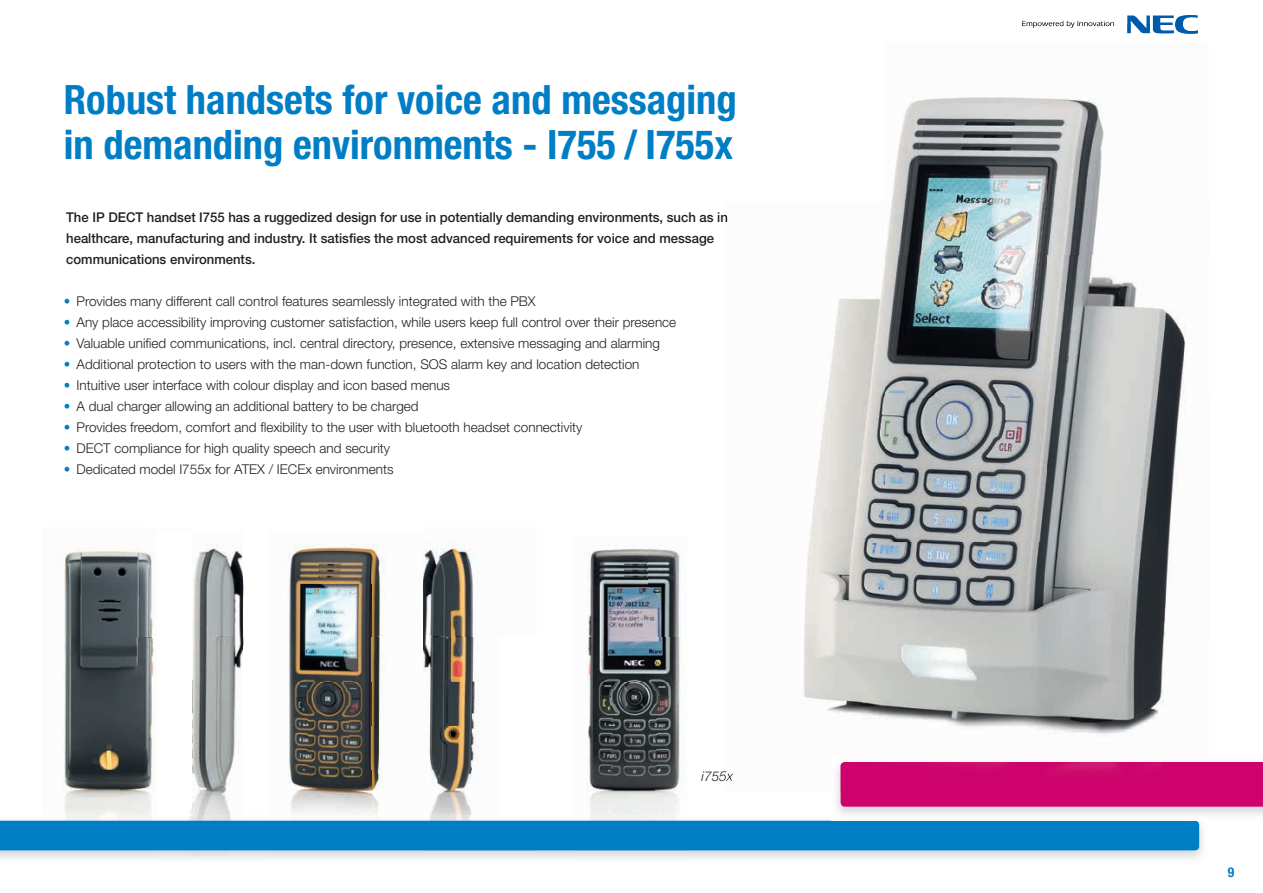
<style>
.page{position:relative;width:1263px;height:893px;background:#fff}
.page>*{position:absolute;margin:0;border:0;box-sizing:border-box;transform-origin:0 0}
.t1{font:700 condensed 40.5px/45px "Helvetica Neue LT Pro";color:#007ec5}
.t2{font:300 13.5px "Helvetica Neue LT Pro";color:#231f20}
.t3{font:500 13.5px/21px "Helvetica Neue LT Pro";color:#231f20}
.t4{font:italic 300 13.5px "Helvetica Neue LT Pro";color:#231f20}
.t5{font:700 condensed 13.5px "Helvetica Neue LT Pro";color:#007ec5}
.s1{color:#007ec5}
</style>
<div class="page">
<svg style="left:1127px;top:15px;width:71px;height:8px"></svg>
<img style="left:587px;top:545px;width:96px;height:270px">
<img style="left:288px;top:544px;width:136px;height:271px">
<img style="left:192px;top:544px;width:52px;height:277px">
<img style="left:63px;top:548px;width:79px;height:90px">
<img style="left:142px;top:549px;width:13px;height:52px">
<img style="left:142px;top:601px;width:11px;height:37px">
<img style="left:63px;top:638px;width:92px;height:177px">
<img style="left:424px;top:541px;width:55px;height:274px">
<img style="left:537px;top:815px;width:666px;height:35px">
<img style="left:244px;top:815px;width:293px;height:6px">
<div style="left:0;top:821px;width:1199px;height:29px;background:#007ec5"></div>
<img style="left:831px;top:815px;width:377px;height:5px">
<div style="left:840px;top:791px;width:423px;height:16px;background:#cd026c"></div>
<img style="left:1114px;top:23px;width:39px;height:11px">
<svg style="left:1022px;top:21px;width:92px;height:7px"></svg>
<img style="left:1127px;top:23px;width:23px;height:10px">
<img style="left:1153px;top:23px;width:45px;height:11px">
<img style="left:723px;top:97px;width:463px;height:541px">
<img style="left:803px;top:638px;width:82px;height:153px">
<img style="left:885px;top:638px;width:280px;height:96px">
<img style="left:840px;top:762px;width:423px;height:29px">
<img style="left:723px;top:91px;width:14px;height:30px">
<img style="left:723px;top:129px;width:10px;height:37px">
<svg style="left:723px;top:212px;width:5px;height:13px"></svg>
<svg style="left:723px;top:771px;width:10px;height:10px"></svg>
<h1 class="t1" style="left:64px;top:77px;width:674px">Robust handsets for voice and messaging in demanding environments - I755 / I755x</h1>
<p class="t3" style="left:66px;top:207px;width:663px">The IP DECT handset I755 has a ruggedized design for use in potentially demanding environments, such as in healthcare, manufacturing and industry. It satisfies the most advanced requirements for voice and message communications environments.</p>
<p class="t2" style="left:64px;top:293px;width:473px"><span class="s1">•</span> Provides many different call control features seamlessly integrated with the PBX</p>
<p class="t2" style="left:64px;top:314px;width:614px"><span class="s1">•</span> Any place accessibility improving customer satisfaction, while users keep full control over their presence</p>
<p class="t2" style="left:64px;top:335px;width:598px"><span class="s1">•</span> Valuable unified communications, incl. central directory, presence, extensive messaging and alarming</p>
<p class="t2" style="left:64px;top:356px;width:577px"><span class="s1">•</span> Additional protection to users with the man-down function, SOS alarm key and location detection</p>
<p class="t2" style="left:64px;top:377px;width:388px"><span class="s1">•</span> Intuitive user interface with colour display and icon based menus</p>
<p class="t2" style="left:64px;top:398px;width:356px"><span class="s1">•</span> A dual charger allowing an additional battery to be charged</p>
<p class="t2" style="left:64px;top:419px;width:520px"><span class="s1">•</span> Provides freedom, comfort and flexibility to the user with bluetooth headset connectivity</p>
<p class="t2" style="left:64px;top:440px;width:328px"><span class="s1">•</span> DECT compliance for high quality speech and security</p>
<p class="t2" style="left:64px;top:461px;width:331px"><span class="s1">•</span> Dedicated model I755x for ATEX / IECEx environments</p>
<p class="t4" style="left:702px;top:768px;width:33px">i755x</p>
<p class="t5" style="left:1228px;top:864px;width:8px">9</p>
</div>
